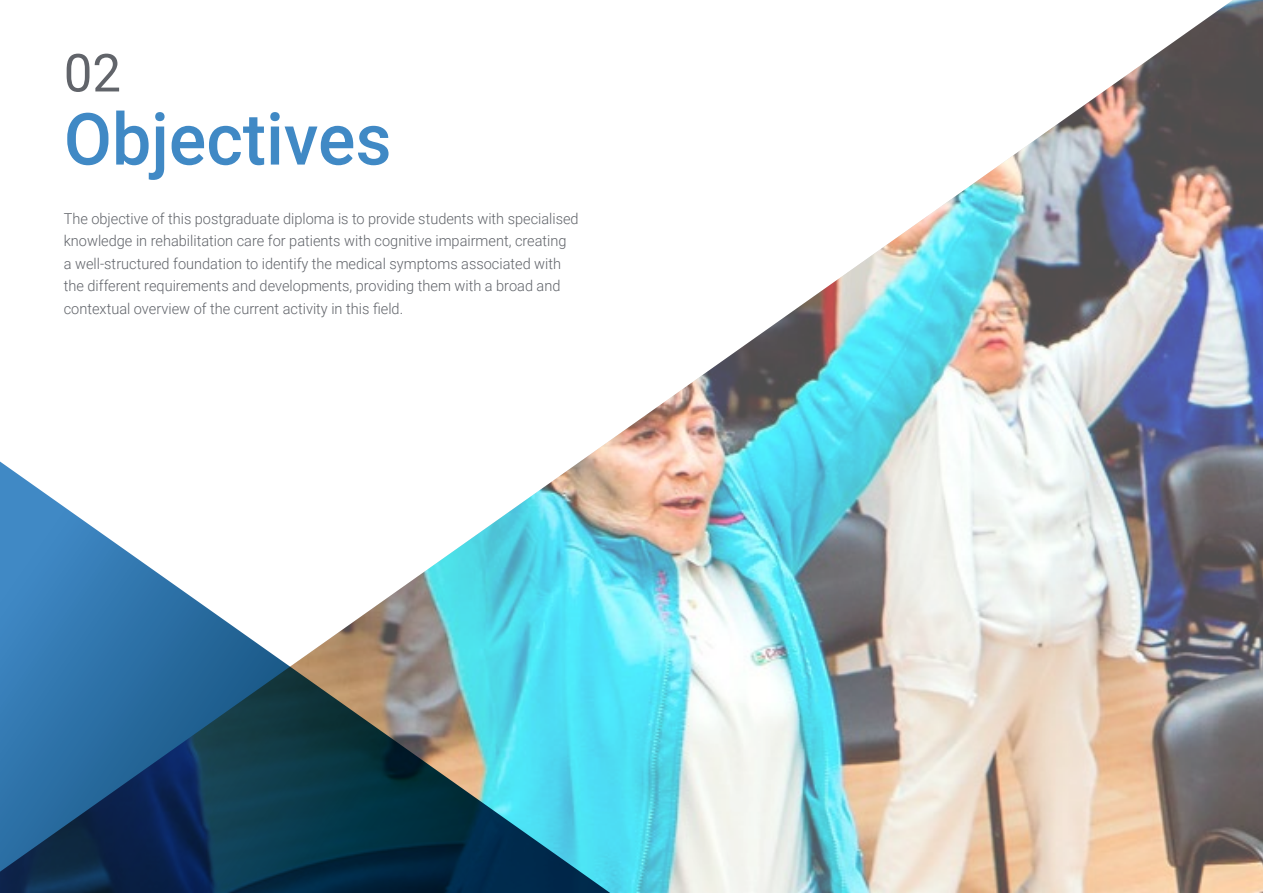
<style>
.page{position:relative;width:1263px;height:893px;background:#fff}
.page>*{position:absolute;margin:0;border:0;box-sizing:border-box;transform-origin:0 0}
.t1{font:500 72px "Roboto";color:#4089c5}
.t2{font:52.5px "Roboto";color:#61646a}
.t3{font:300 15px/22.5px "Roboto";color:#61646a}
</style>
<div class="page">
<img style="left:602px;top:0;width:661px;height:893px">
<svg style="left:0;top:446px;width:640px;height:447px"></svg>
<h2 class="t2" style="left:64px;top:36px;width:59px">02</h2>
<h1 class="t1" style="left:64px;top:89px;width:329px">Objectives</h1>
<p class="t3" style="left:64px;top:207px;width:516px">The objective of this postgraduate diploma is to provide students with specialised knowledge in rehabilitation care for patients with cognitive impairment, creating<br>a well-structured foundation to identify the medical symptoms associated with the different requirements and developments, providing them with a broad and contextual overview of the current activity in this field.</p>
</div>
